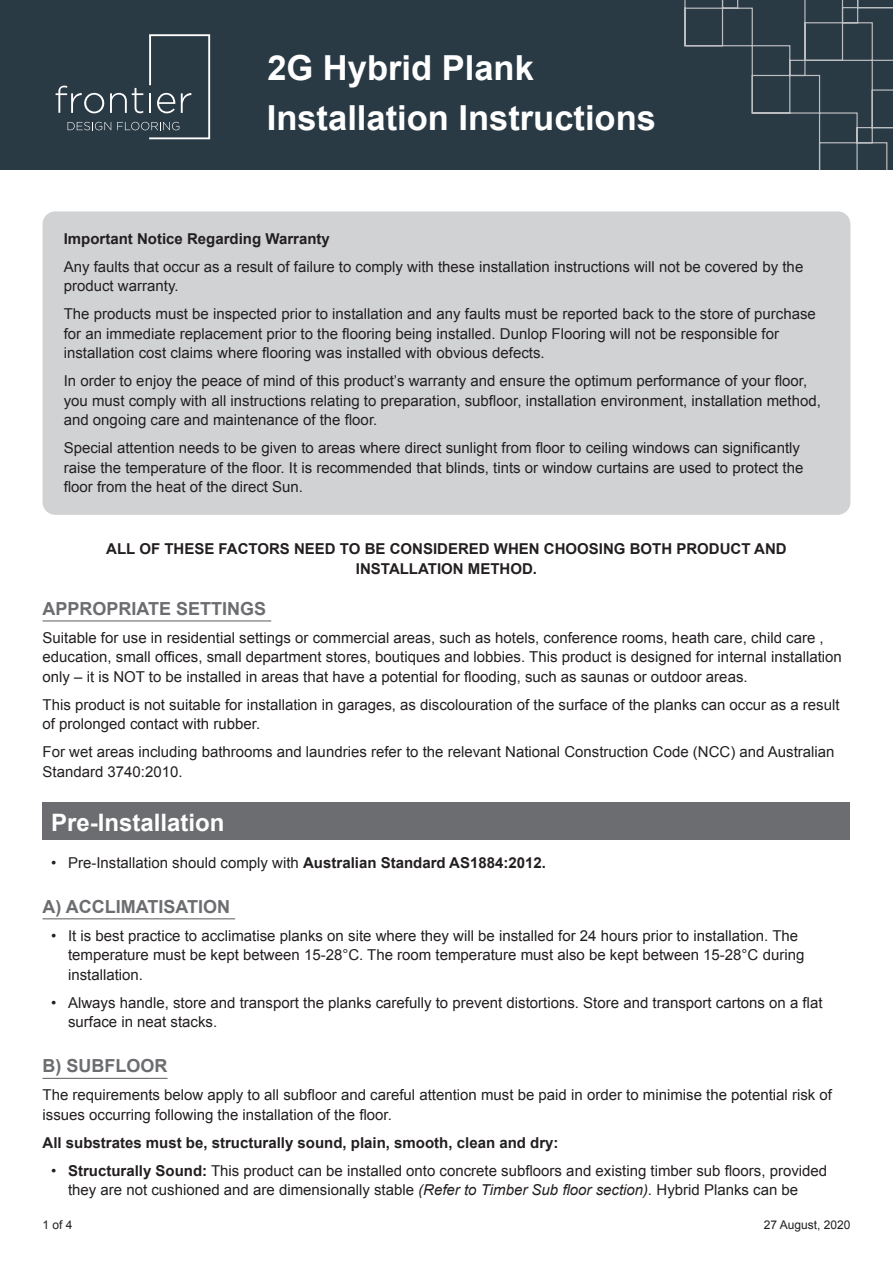
<style>
.page{position:relative;width:893px;height:1263px;background:#fff}
.page>*{position:absolute;margin:0;border:0;box-sizing:border-box;transform-origin:0 0}
.t1{font:700 34.5px "Arial";color:#fff}
.Header_1{font:700 24px "Arial";color:#fff}
.Header_2{font:700 18px "Arial";color:#6c6d70}
.Body{font:15px/19.5px "Arial";color:#231f20}
.Bold_Header{font:700 15px/19.5px "Arial";color:#231f20;text-align:center}
.Body-2{font:700 15px "Arial";color:#231f20}
.t2{font:12px "Arial";color:#231f20}
.s1{font-weight:700}
.s2{font-style:italic}
</style>
<div class="page">
<div style="left:0;top:0;width:893px;height:170px;background:#2a3a45"></div>
<div style="left:43px;top:803px;width:807px;height:37px;background:#6c6d70"></div>
<svg style="left:56px;top:34px;width:154px;height:105px"></svg>
<svg style="left:684px;top:0;width:209px;height:170px"></svg>
<div style="left:43px;top:211px;width:807px;height:304px;background:#d1d2d4;border-radius:13px"></div>
<hr style="left:43px;top:620px;width:228px;height:1px;background:#6c6d70">
<hr style="left:43px;top:918px;width:192px;height:1px;background:#6c6d70">
<hr style="left:43px;top:1078px;width:125px;height:1px;background:#6c6d70">
<p class="t1" style="left:267px;top:45px;width:268px">2G Hybrid Plank</p>
<p class="t1" style="left:267px;top:95px;width:391px">Installation Instructions</p>
<p class="Bold_Header" style="left:64px;top:229px;width:268px">Important Notice Regarding Warranty</p>
<p class="Body" style="left:64px;top:257px;width:741px">Any faults that occur as a result of failure to comply with these installation instructions will not be covered by the product warranty.</p>
<p class="Body" style="left:64px;top:304px;width:754px">The products must be inspected prior to installation and any faults must be reported back to the store of purchase for an immediate replacement prior to the flooring being installed. Dunlop Flooring will not be responsible for installation cost claims where flooring was installed with obvious defects.</p>
<p class="Body" style="left:64px;top:371px;width:759px">In order to enjoy the peace of mind of this product’s warranty and ensure the optimum performance of your floor, you must comply with all instructions relating to preparation, subfloor, installation environment, installation method, and ongoing care and maintenance of the floor.</p>
<p class="Body" style="left:64px;top:438px;width:741px">Special attention needs to be given to areas where direct sunlight from floor to ceiling windows can significantly raise the temperature of the floor. It is recommended that blinds, tints or window curtains are used to protect the floor from the heat of the direct Sun.</p>
<p class="Bold_Header" style="left:106px;top:539px;width:682px">ALL OF THESE FACTORS NEED TO BE CONSIDERED WHEN CHOOSING BOTH PRODUCT AND<br>INSTALLATION METHOD.</p>
<p class="Header_2" style="left:43px;top:597px;width:225px">APPROPRIATE SETTINGS</p>
<p class="Body" style="left:43px;top:628px;width:801px">Suitable for use in residential settings or commercial areas, such as hotels, conference rooms, heath care, child care , education, small offices, small department stores, boutiques and lobbies. This product is designed for internal installation only – it is NOT to be installed in areas that have a potential for flooding, such as saunas or outdoor areas.</p>
<p class="Body" style="left:43px;top:695px;width:799px">This product is not suitable for installation in garages, as discolouration of the surface of the planks can occur as a result of prolonged contact with rubber.</p>
<p class="Body" style="left:43px;top:743px;width:794px">For wet areas including bathrooms and laundries refer to the relevant National Construction Code (NCC) and Australian<br>Standard 3740:2010.</p>
<p class="Header_1" style="left:51px;top:807px;width:175px">Pre-Installation</p>
<p class="Body" style="left:51px;top:853px;width:496px">• Pre-Installation should comply with <span class="s1">Australian Standard AS1884:2012.</span></p>
<p class="Header_2" style="left:43px;top:895px;width:189px">A) ACCLIMATISATION</p>
<p class="Body" style="left:68px;top:926px;width:738px;text-indent:-17px">• It is best practice to acclimatise planks on site where they will be installed for 24 hours prior to installation. The temperature must be kept between 15-28°C. The room temperature must also be kept between 15-28°C during installation.</p>
<p class="Body" style="left:68px;top:993px;width:756px;text-indent:-17px">• Always handle, store and transport the planks carefully to prevent distortions. Store and transport cartons on a flat surface in neat stacks.</p>
<p class="Header_2" style="left:43px;top:1054px;width:126px">B) SUBFLOOR</p>
<p class="Body" style="left:43px;top:1085px;width:791px">The requirements below apply to all subfloor and careful attention must be paid in order to minimise the potential risk of issues occurring following the installation of the floor.</p>
<p class="Body-2" style="left:43px;top:1133px;width:517px">All substrates must be, structurally sound, plain, smooth, clean and dry:</p>
<p class="Body" style="left:68px;top:1161px;width:761px;text-indent:-17px">• <span class="s1">Structurally Sound:</span> This product can be installed onto concrete subfloors and existing timber sub floors, provided they are not cushioned and are dimensionally stable <span class="s2">(Refer to Timber Sub floor section).</span> Hybrid Planks can be</p>
<p class="t2" style="left:43px;top:1217px;width:32px">1 of 4</p>
<p class="t2" style="left:764px;top:1217px;width:88px">27 August, 2020</p>
</div>
